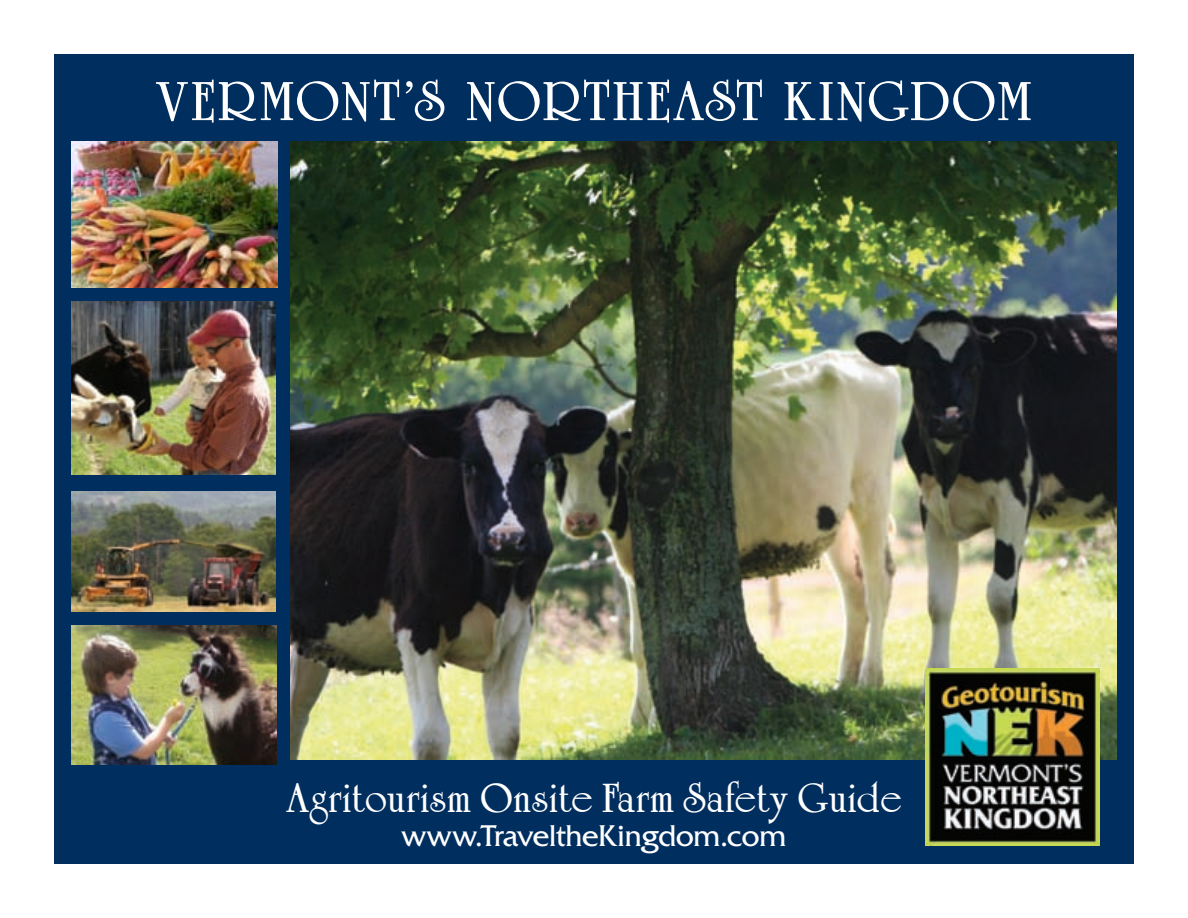
<style>
.page{position:relative;width:1188px;height:918px;background:#fff}
.page>*{position:absolute;margin:0;border:0;box-sizing:border-box;transform-origin:0 0}
.t1{font:57px "University Roman Bold Let Plain";letter-spacing:.015em;color:#fff}
.t2{font:42px "University Roman Bold Let Plain";color:#fff}
.t3{font:31.5px "Friz Quadrata Std";letter-spacing:-.015em;color:#fff}
</style>
<div class="page">
<div style="left:54px;top:54px;width:1080px;height:810px;background:#002e5e"></div>
<img style="left:290px;top:142px;width:827px;height:617px">
<img style="left:71px;top:302px;width:204px;height:173px">
<img style="left:71px;top:626px;width:205px;height:139px">
<img style="left:71px;top:142px;width:207px;height:146px">
<img style="left:71px;top:492px;width:205px;height:119px">
<img style="left:926px;top:669px;width:174px;height:177px">
<p class="t1" style="left:155px;top:69px;width:879px">VERMONT’S NORTHEAST KINGDOM</p>
<p class="t2" style="left:286px;top:774px;width:617px">Agritourism Onsite Farm Safety Guide</p>
<p class="t3" style="left:401px;top:818px;width:387px">www.TraveltheKingdom.com</p>
</div>
